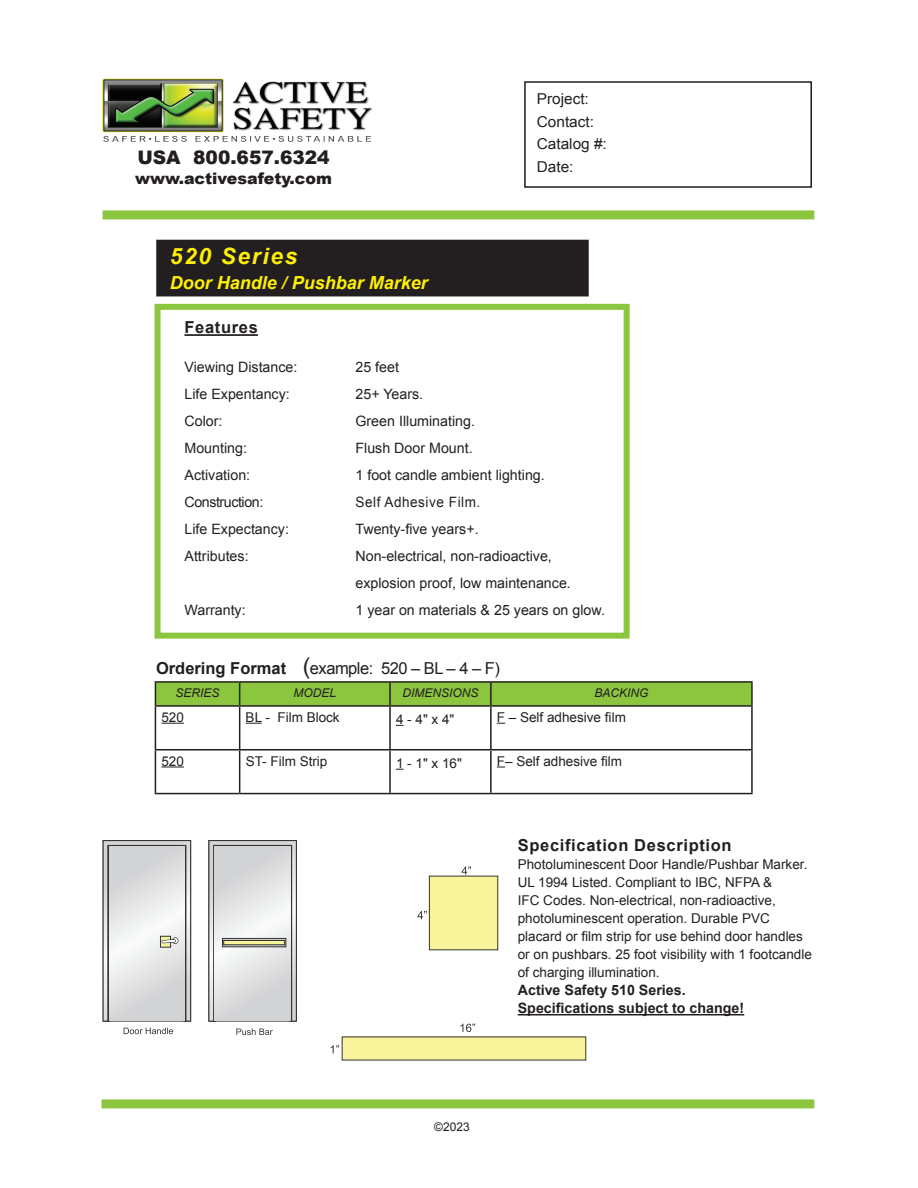
<style>
.page{position:relative;width:918px;height:1188px;background:#fff}
.page>*{position:absolute;margin:0;border:0;box-sizing:border-box;transform-origin:0 0}
.t1{font:italic 700 22.5px "Arial";letter-spacing:.08em;color:#fff101}
.t2{font:900 18.6px "Arial";color:#231f20}
.t3{font:italic 700 18px "Arial";color:#fff101}
.t4{font:16.5px "Arial";letter-spacing:-.03em;color:#231f20}
.t5{font:700 16.5px "Arial";letter-spacing:.04em;color:#231f20}
.t6{font:900 15.9px "Arial";color:#231f20}
.t7{font:15px/22.5px "Arial";color:#231f20}
.t8{font:14.25px/27px "Arial";color:#231f20}
.t9{font:700 14.25px/18px "Arial";color:#231f20}
.t10{font:14.25px "Arial";letter-spacing:.04em;color:#231f20;scale:.95 1}
.t11{font:14.25px "Arial";letter-spacing:-.03em;color:#231f20}
.t12{font:13.5px/18px "Arial";color:#231f20}
.t13{font:italic 12px "Arial";color:#231f20}
.t14{font:12px "Arial";color:#231f20}
.s1{font-weight:700}
.s2{font-size:23.1px}
</style>
<div class="page">
<div style="left:157px;top:240px;width:431px;height:56px;background:#231f20"></div>
<hr style="left:184px;top:334px;width:74px;height:2px;background:#231f20">
<div style="left:154px;top:304px;width:476px;height:335px;border:6px solid #8bc63e"></div>
<img style="left:102px;top:78px;width:269px;height:64px">
<div style="left:524px;top:81px;width:288px;height:107px;border:2px solid #231f20"></div>
<div style="left:103px;top:210px;width:711px;height:9px;background:#8bc63e"></div>
<div style="left:102px;top:1099px;width:712px;height:9px;background:#8bc63e"></div>
<hr style="left:155px;top:681px;width:85px;height:2px;background:#231f20">
<hr style="left:240px;top:681px;width:150px;height:2px;background:#231f20">
<div style="left:155px;top:682px;width:596px;height:23px;background:#8bc63e"></div>
<hr style="left:390px;top:681px;width:101px;height:2px;background:#231f20">
<hr style="left:389px;top:683px;width:2px;height:22px;background:#231f20">
<hr style="left:491px;top:681px;width:262px;height:2px;background:#231f20">
<hr style="left:490px;top:683px;width:2px;height:22px;background:#231f20">
<hr style="left:751px;top:683px;width:2px;height:22px;background:#231f20">
<hr style="left:155px;top:705px;width:85px;height:2px;background:#231f20">
<hr style="left:155px;top:707px;width:1px;height:42px;background:#231f20">
<hr style="left:240px;top:705px;width:150px;height:2px;background:#231f20">
<hr style="left:239px;top:707px;width:1px;height:42px;background:#231f20">
<hr style="left:390px;top:705px;width:101px;height:2px;background:#231f20">
<hr style="left:389px;top:707px;width:2px;height:42px;background:#231f20">
<hr style="left:491px;top:705px;width:262px;height:2px;background:#231f20">
<hr style="left:490px;top:707px;width:2px;height:42px;background:#231f20">
<hr style="left:751px;top:707px;width:2px;height:42px;background:#231f20">
<hr style="left:155px;top:749px;width:85px;height:2px;background:#231f20">
<hr style="left:155px;top:751px;width:1px;height:42px;background:#231f20">
<hr style="left:240px;top:749px;width:150px;height:2px;background:#231f20">
<hr style="left:239px;top:751px;width:1px;height:42px;background:#231f20">
<hr style="left:390px;top:749px;width:101px;height:2px;background:#231f20">
<hr style="left:389px;top:751px;width:2px;height:42px;background:#231f20">
<hr style="left:491px;top:749px;width:262px;height:2px;background:#231f20">
<hr style="left:490px;top:751px;width:2px;height:42px;background:#231f20">
<hr style="left:751px;top:751px;width:2px;height:42px;background:#231f20">
<hr style="left:155px;top:793px;width:85px;height:1px;background:#231f20">
<hr style="left:240px;top:793px;width:150px;height:1px;background:#231f20">
<hr style="left:390px;top:793px;width:101px;height:1px;background:#231f20">
<hr style="left:491px;top:793px;width:262px;height:1px;background:#231f20">
<svg style="left:161px;top:723px;width:23px;height:1px"></svg>
<svg style="left:246px;top:723px;width:16px;height:1px"></svg>
<svg style="left:161px;top:767px;width:23px;height:1px"></svg>
<svg style="left:208px;top:840px;width:89px;height:195px"></svg>
<svg style="left:102px;top:840px;width:90px;height:194px"></svg>
<div style="left:429px;top:876px;width:69px;height:74px;background:#f8f49c"></div>
<div style="left:429px;top:876px;width:69px;height:74px;border:1px solid #363434"></div>
<div style="left:342px;top:1037px;width:244px;height:23px;background:#f8f49c"></div>
<svg style="left:462px;top:866px;width:9px;height:9px"></svg>
<svg style="left:417px;top:911px;width:10px;height:8px"></svg>
<svg style="left:331px;top:1045px;width:8px;height:8px"></svg>
<svg style="left:460px;top:1024px;width:15px;height:8px"></svg>
<hr style="left:518px;top:1014px;width:226px;height:1px;background:#231f20">
<h2 class="t2" style="left:137px;top:144px;width:194px">USA 800.657.6324</h2>
<p class="t6" style="left:135px;top:166px;width:198px">www.activesafety.com</p>
<p class="t7" style="left:537px;top:88px;width:72px">Project:<br>Contact:<br>Catalog #:<br>Date:</p>
<h1 class="t1" style="left:170px;top:241px;width:129px">520 Series</h1>
<h3 class="t3" style="left:170px;top:271px;width:260px">Door Handle / Pushbar Marker</h3>
<p class="t5" style="left:184px;top:317px;width:75px">Features</p>
<p class="t8" style="left:184px;top:354px;width:115px">Viewing Distance:</p>
<p class="t8" style="left:356px;top:354px;width:45px">25 feet</p>
<p class="t8" style="left:184px;top:381px;width:107px">Life Expentancy:</p>
<p class="t8" style="left:356px;top:381px;width:69px">25+ Years.</p>
<p class="t8" style="left:184px;top:408px;width:40px">Color:</p>
<p class="t8" style="left:356px;top:408px;width:121px">Green Illuminating.</p>
<p class="t8" style="left:184px;top:435px;width:64px">Mounting:</p>
<p class="t8" style="left:356px;top:435px;width:119px">Flush Door Mount.</p>
<p class="t8" style="left:184px;top:462px;width:67px">Activation:</p>
<p class="t8" style="left:356px;top:462px;width:191px">1 foot candle ambient lighting.</p>
<p class="t11" style="left:184px;top:493px;width:80px">Construction:</p>
<p class="t10" style="left:356px;top:493px;width:133px">Self Adhesive Film.</p>
<p class="t8" style="left:184px;top:516px;width:106px">Life Expectancy:</p>
<p class="t8" style="left:355px;top:516px;width:125px">Twenty-five years+.</p>
<p class="t8" style="left:184px;top:543px;width:66px">Attributes:</p>
<p class="t8" style="left:355px;top:543px;width:217px">Non-electrical, non-radioactive, explosion proof, low maintenance.</p>
<p class="t8" style="left:184px;top:597px;width:63px">Warranty:</p>
<p class="t8" style="left:355px;top:597px;width:251px">1 year on materials &amp; 25 years on glow.</p>
<p class="t4" style="left:156px;top:658px;width:346px"><span class="s1">Ordering Format</span> <span class="s2">(</span>example: 520 – BL – 4 – F)</p>
<p class="t13" style="left:176px;top:685px;width:45px">SERIES</p>
<p class="t13" style="left:294px;top:685px;width:44px">MODEL</p>
<p class="t13" style="left:402px;top:685px;width:77px">DIMENSIONS</p>
<p class="t13" style="left:594px;top:685px;width:56px">BACKING</p>
<p class="t12" style="left:161px;top:708px;width:24px">520</p>
<p class="t12" style="left:246px;top:708px;width:96px">BL - Film Block</p>
<p class="t12" style="left:396px;top:710px;width:60px">4 - 4" x 4"</p>
<p class="t12" style="left:497px;top:708px;width:131px">F – Self adhesive film</p>
<p class="t12" style="left:161px;top:752px;width:24px">520</p>
<p class="t12" style="left:246px;top:752px;width:83px">ST- Film Strip</p>
<p class="t12" style="left:396px;top:754px;width:67px">1 - 1" x 16"</p>
<p class="t12" style="left:497px;top:752px;width:127px">F– Self adhesive film</p>
<p class="t14" style="left:434px;top:1118px;width:37px">©2023</p>
<p class="t5" style="left:518px;top:834px;width:215px">Specification Description</p>
<p class="t12" style="left:518px;top:856px;width:296px">Photoluminescent Door Handle/Pushbar Marker.<br>UL 1994 Listed. Compliant to IBC, NFPA &amp;<br>IFC Codes. Non-electrical, non-radioactive, photoluminescent operation. Durable PVC placard or film strip for use behind door handles or on pushbars. 25 foot visibility with 1 footcandle of charging illumination.</p>
<p class="t9" style="left:518px;top:982px;width:228px">Active Safety 510 Series.<br>Specifications subject to change!</p>
</div>
